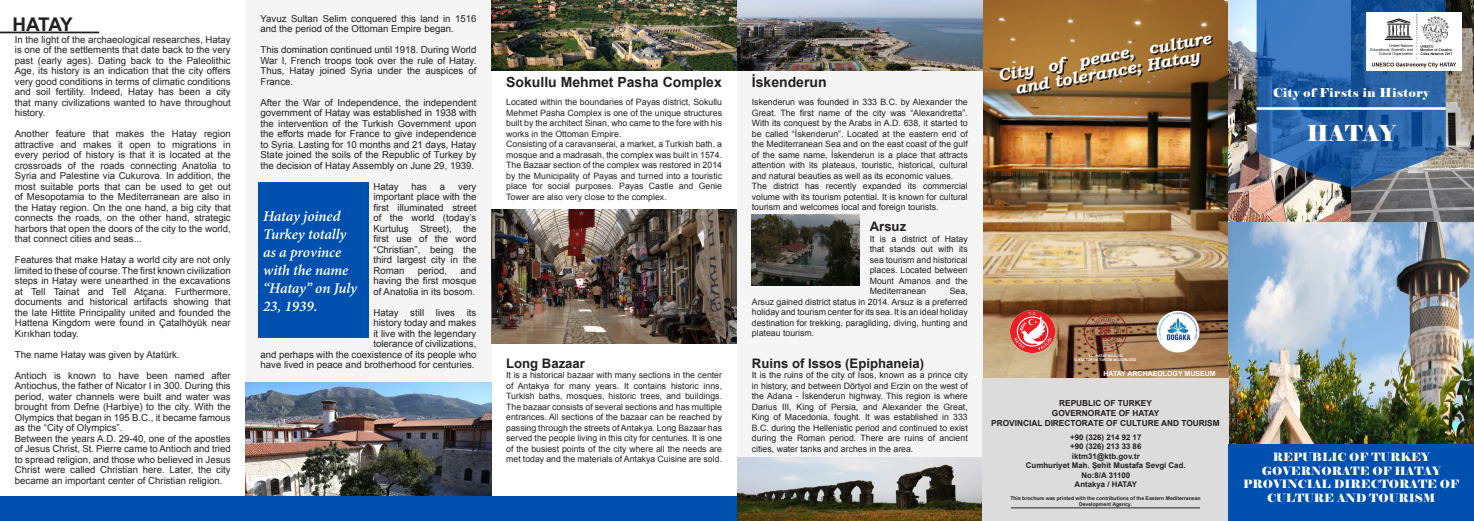
<style>
.page{position:relative;width:1474px;height:521px;background:#fff}
.page>*{position:absolute;margin:0;border:0;box-sizing:border-box;transform-origin:0 0}
.t1{font:21.88px "Elephant";color:#fff}
.t2{font:700 18.9px "Arial";letter-spacing:-.075em;color:#231f20}
.t3{font:italic 700 16.62px/15.8px "Bookman Old Style";color:#fff;text-align:center}
.t4{font:italic 600 14.88px/17.8px "Minion Pro";letter-spacing:-.005em;color:#fff}
.t5{font:700 14px "Arial";color:#231f20}
.t6{font:700 13.12px "Arial";color:#231f20}
.t7{font:12.25px "Elephant";letter-spacing:.04em;color:#fff}
.t8{font:11.38px/13.7px "Elephant";color:#fff;text-align:center}
.t9{font:9.62px/10.5px "Arial";color:#231f20;text-align:justify}
.t10{font:8.75px/10.5px "Arial";color:#231f20;text-align:justify}
.t11{font:700 8.31px "Arial";color:#231f20}
.t12{font:700 7.88px/9.5px "Arial";color:#231f20;text-align:center}
.t13{font:700 7px "Arial";color:#fff}
.t14{font:700 5.08px/6.1px "Arial";color:#231f20;text-align:center}
.t15{font:700 3.5px "Arial";color:#fff}
</style>
<div class="page">
<img style="left:982px;top:0;width:246px;height:378px">
<img style="left:1228px;top:0;width:245px;height:444px">
<div style="left:737px;top:0;width:245px;height:521px;background:#f5f5f5"></div>
<div style="left:246px;top:0;width:245px;height:521px;background:#f5f5f5"></div>
<img style="left:491px;top:209px;width:246px;height:135px">
<img style="left:246px;top:383px;width:245px;height:113px">
<img style="left:491px;top:0;width:491px;height:71px">
<img style="left:752px;top:214px;width:107px;height:71px">
<img style="left:737px;top:457px;width:245px;height:64px">
<div style="left:982px;top:378px;width:246px;height:143px;background:#dcdcdc"></div>
<svg style="left:1256px;top:0;width:189px;height:188px;background:#3468a5"></svg>
<div style="left:1228px;top:444px;width:245px;height:77px;background:#0050af"></div>
<hr style="left:1256px;top:107px;width:189px;height:3px;background:#fff">
<svg style="left:1001px;top:37px;width:212px;height:57px;background:#8b632f"></svg>
<div style="left:0;top:496px;width:737px;height:25px;background:#0050af"></div>
<hr style="left:0;top:32px;width:99px;height:1px;background:#231f20">
<div style="left:258px;top:183px;width:110px;height:155px;background:#0050af"></div>
<img style="left:1366px;top:12px;width:95px;height:58px">
<img style="left:1010px;top:311px;width:44px;height:41px">
<img style="left:1083px;top:311px;width:44px;height:41px">
<img style="left:1156px;top:311px;width:43px;height:41px">
<hr style="left:1010px;top:507px;width:189px;height:1px;background:#231f20">
<p class="t2" style="left:12px;top:12px;width:62px">HATAY</p>
<p class="t9" style="left:15px;top:34px;width:217px">In the light of the archaeological researches, Hatay is one of the settlements that date back to the very past (early ages). Dating back to the Paleolithic Age, its history is an indication that the city offers very good conditions in terms of climatic conditions and soil fertility. Indeed, Hatay has been a city that many civilizations wanted to have throughout history.</p>
<p class="t9" style="left:15px;top:129px;width:217px">Another feature that makes the Hatay region attractive and makes it open to migrations in every period of history is that it is located at the crossroads of the roads connecting Anatolia to Syria and Palestine via Cukurova. In addition, the most suitable ports that can be used to get out of Mesopotamia to the Mediterranean are also in the Hatay region. On the one hand, a big city that connects the roads, on the other hand, strategic harbors that open the doors of the city to the world, that connect cities and seas...</p>
<p class="t9" style="left:15px;top:255px;width:217px">Features that make Hatay a world city are not only limited to these of course. The first known civilization steps in Hatay were unearthed in the excavations at Tell Tainat and Tell Atçana. Furthermore, documents and historical artifacts showing that the late Hittite Principality united and founded the Hattena Kingdom were found in Çatalhöyük near Kırıkhan today.</p>
<p class="t9" style="left:15px;top:349px;width:166px">The name Hatay was given by Atatürk.</p>
<p class="t9" style="left:15px;top:370px;width:217px">Antioch is known to have been named after Antiochus, the father of Nicator I in 300. During this period, water channels were built and water was brought from Defne (Harbiye) to the city. With the Olympics that began in 195 B.C., it became famous as the “City of Olympics”.</p>
<p class="t9" style="left:15px;top:433px;width:217px">Between the years A.D. 29-40, one of the apostles of Jesus Christ, St. Pierre came to Antioch and tried to spread religion, and those who believed in Jesus Christ were called Christian here. Later, the city became an important center of Christian religion.</p>
<p class="t9" style="left:260px;top:13px;width:217px">Yavuz Sultan Selim conquered this land in 1516 and the period of the Ottoman Empire began.</p>
<p class="t9" style="left:260px;top:45px;width:217px">This domination continued until 1918. During World War I, French troops took over the rule of Hatay.<br>Thus, Hatay joined Syria under the auspices of France.</p>
<p class="t9" style="left:260px;top:97px;width:217px">After the War of Independence, the independent government of Hatay was established in 1938 with the intervention of the Turkish Government upon the efforts made for France to give independence to Syria. Lasting for 10 months and 21 days, Hatay State joined the soils of the Republic of Turkey by the decision of Hatay Assembly on June 29, 1939.</p>
<p class="t9" style="left:373px;top:181px;width:27px">Hatay</p>
<p class="t9" style="left:411px;top:181px;width:17px">has</p>
<p class="t9" style="left:440px;top:181px;width:7px">a</p>
<p class="t9" style="left:373px;top:181px;width:104px;text-indent:85px">very important place with the first illuminated street of the world (today’s Kurtuluş Street), the first use of the word “Christian”, being the third largest city in the Roman</p>
<p class="t4" style="left:263px;top:207px;width:95px">Hatay joined<br>Turkey totally as a province with the name “Hatay” on July<br>23, 1939.</p>
<p class="t9" style="left:373px;top:265px;width:104px;text-indent:87px">and having the first mosque of Anatolia in its bosom.</p>
<p class="t9" style="left:260px;top:307px;width:217px;text-align:right">Hatay still lives its<br>history today and makes<br>it live with the legendary<br>tolerance of civilizations,<br>and perhaps with the coexistence of its people who have lived in peace and brotherhood for centuries.</p>
<p class="t9" style="left:418px;top:265px;width:31px">period,</p>
<p class="t5" style="left:506px;top:72px;width:217px">Sokullu Mehmet Pasha Complex</p>
<p class="t5" style="left:752px;top:72px;width:76px">İskenderun</p>
<p class="t10" style="left:752px;top:97px;width:217px">Iskenderun was founded in 333 B.C. by Alexander the Great. The first name of the city was “Alexandretta”.<br>With its conquest by the Arabs in A.D. 638, it started to be called “İskenderun”. Located at the eastern end of the Mediterranean Sea and on the east coast of the gulf of the same name, İskenderun is a place that attracts attention with its plateaus, touristic, historical, cultural and natural beauties as well as its economic values.</p>
<p class="t10" style="left:752px;top:181px;width:217px">The district has recently expanded its commercial volume with its tourism potential. It is known for cultural tourism and welcomes local and foreign tourists.</p>
<p class="t10" style="left:506px;top:97px;width:217px">Located within the boundaries of Payas district, Sokullu Mehmet Pasha Complex is one of the unique structures built by the architect Sinan, who came to the fore with his works in the Ottoman Empire.</p>
<p class="t10" style="left:506px;top:139px;width:217px">Consisting of a caravanserai, a market, a Turkish bath, a mosque and a madrasah, the complex was built in 1574.<br>The Bazaar section of the complex was restored in 2014 by the Municipality of Payas and turned into a touristic place for social purposes. Payas Castle and Genie Tower are also very close to the complex.</p>
<p class="t3" style="left:996px;top:67px;width:217px;rotate:-10deg">City of peace, culture and tolerance; Hatay</p>
<p class="t6" style="left:869px;top:218px;width:38px">Arsuz</p>
<p class="t10" style="left:869px;top:233px;width:99px">It is a district of Hatay that stands out with its sea tourism and historical places. Located between Mount Amanos and the Mediterranean</p>
<p class="t10" style="left:752px;top:286px;width:217px;text-indent:198px">Sea, Arsuz gained district status in 2014. Arsuz is a preferred holiday and tourism center for its sea. It is an ideal holiday destination for trekking, paragliding, diving, hunting and plateau tourism.</p>
<p class="t6" style="left:752px;top:354px;width:174px">Ruins of Issos (Epiphaneia)</p>
<p class="t10" style="left:752px;top:370px;width:217px">It is the ruins of the city of Isos, known as a prince city in history, and between Dörtyol and Erzin on the west of the Adana - İskenderun highway. This region is where Darius III, King of Persia, and Alexander the Great, King of Macedonia, fought. It was established in 333<br>B.C. during the Hellenistic period and continued to exist during the Roman period. There are ruins of ancient cities, water tanks and arches in the area.</p>
<p class="t15" style="left:1088px;top:353px;width:35px">T.C. HATAY VALİLİĞİ</p>
<p class="t15" style="left:1074px;top:357px;width:63px">İL KÜLTÜR VE TURİZM MÜDÜRLÜĞÜ</p>
<p class="t11" style="left:1059px;top:397px;width:94px">REPUBLIC OF TURKEY</p>
<p class="t11" style="left:1051px;top:407px;width:109px">GOVERNORATE OF HATAY</p>
<p class="t11" style="left:991px;top:417px;width:230px">PROVINCIAL DIRECTORATE OF CULTURE AND TOURISM</p>
<p class="t12" style="left:1070px;top:433px;width:73px">+90 (326) 214 92 17</p>
<p class="t12" style="left:1070px;top:442px;width:73px">+90 (326) 213 33 86</p>
<p class="t12" style="left:1071px;top:451px;width:69px">iktm31@ktb.gov.tr</p>
<p class="t12" style="left:1025px;top:461px;width:161px">Cumhuriyet Mah. Şehit Mustafa Sevgi Cad.</p>
<p class="t12" style="left:1074px;top:470px;width:64px">No:8/A 31100<br>Antakya / HATAY</p>
<p class="t14" style="left:1010px;top:495px;width:192px">This brochure was printed with the contributions of the Eastern Mediterranean<br>Development Agency.</p>
<p class="t6" style="left:506px;top:354px;width:80px">Long Bazaar</p>
<p class="t10" style="left:506px;top:370px;width:217px">It is a historical bazaar with many sections in the center of Antakya for many years. It contains historic inns, Turkish baths, mosques, historic trees, and buildings.<br>The bazaar consists of several sections and has multiple entrances. All sections of the bazaar can be reached by passing through the streets of Antakya. Long Bazaar has served the people living in this city for centuries. It is one of the busiest points of the city where all the needs are met today and the materials of Antakya Cuisine are sold.</p>
<p class="t13" style="left:1103px;top:369px;width:114px">HATAY ARCHAEOLOGY MUSEUM</p>
<p class="t7" style="left:1272px;top:84px;width:158px">City of Firsts in History</p>
<p class="t1" style="left:1306px;top:120px;width:90px">HATAY</p>
<p class="t8" style="left:1272px;top:450px;width:158px">REPUBLIC OF TURKEY</p>
<p class="t8" style="left:1261px;top:464px;width:180px">GOVERNORATE OF HATAY</p>
<p class="t8" style="left:1243px;top:478px;width:217px">PROVINCIAL DIRECTORATE OF<br>CULTURE AND TOURISM</p>
</div>
